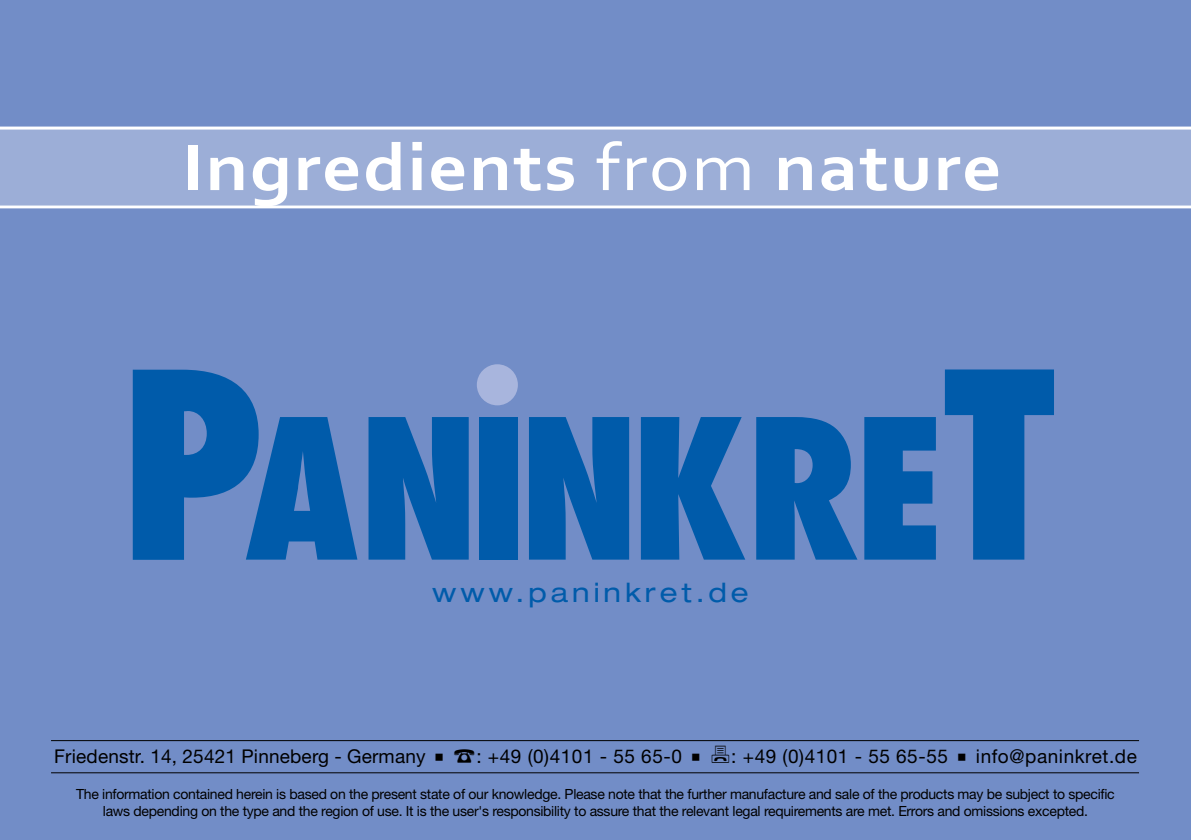
<style>
.page{position:relative;width:1191px;height:840px;background:#fff}
.page>*{position:absolute;margin:0;border:0;box-sizing:border-box;transform-origin:0 0}
.t1{font:800 condensed 213.6px "Futura T";letter-spacing:-.035em;color:#005baa}
.t2{font:700 68px "Corbel";letter-spacing:.02em;color:#fff;scale:1.13 1}
.t3{font:expanded 26.8px "Helvetica Neue";letter-spacing:.15em;color:#005baa}
.t4{font:19px "Helvetica Neue";letter-spacing:.01em;color:#000}
.t5{font:19px "Helvetica Neue";letter-spacing:.03em;color:#000}
.t6{font:14px/16.8px "Helvetica Neue";letter-spacing:-.02em;color:#000;text-align:center}
.s1{font-weight:400}
.s2{font-size:284.8px}
.s3{font-family:"Apple Myungjo";font-size:15.6px}
</style>
<div class="page">
<div style="left:0;top:0;width:1191px;height:839px;background:#728dc7"></div>
<svg style="left:0;top:126px;width:1191px;height:82px;background:#a2b3d9"></svg>
<hr style="left:51px;top:739px;width:1088px;height:1px;background:#000">
<hr style="left:51px;top:771px;width:1088px;height:1px;background:#000">
<div style="left:477px;top:364px;width:41px;height:41px;background:#a8b5dd;border-radius:50%"></div>
<h2 class="t2" style="left:183px;top:125px;width:726px">Ingredients <span class="s1">from</span> nature</h2>
<h1 class="t1" style="left:119px;top:360px;width:936px"><span class="s2">P</span>ANINKRE<span class="s2">T</span></h1>
<h3 class="t3" style="left:432px;top:583px;width:318px">www.paninkret.de</h3>
<h3 class="t4" style="left:54px;top:748px;width:651px">Friedenstr. 14, 25421 Pinneberg - Germany <span class="s3">■</span> ☎: +49 (0)4101 - 55 65-0 <span class="s3">■</span></h3>
<h3 class="t5" style="left:731px;top:748px;width:407px">: +49 (0)4101 - 55 65-55 <span class="s3">■</span> info@paninkret.de</h3>
<p class="t6" style="left:76px;top:786px;width:1040px">The information contained herein is based on the present state of our knowledge. Please note that the further manufacture and sale of the products may be subject to specific laws depending on the type and the region of use. It is the user's responsibility to assure that the relevant legal requirements are met. Errors and omissions excepted.</p>
</div>
